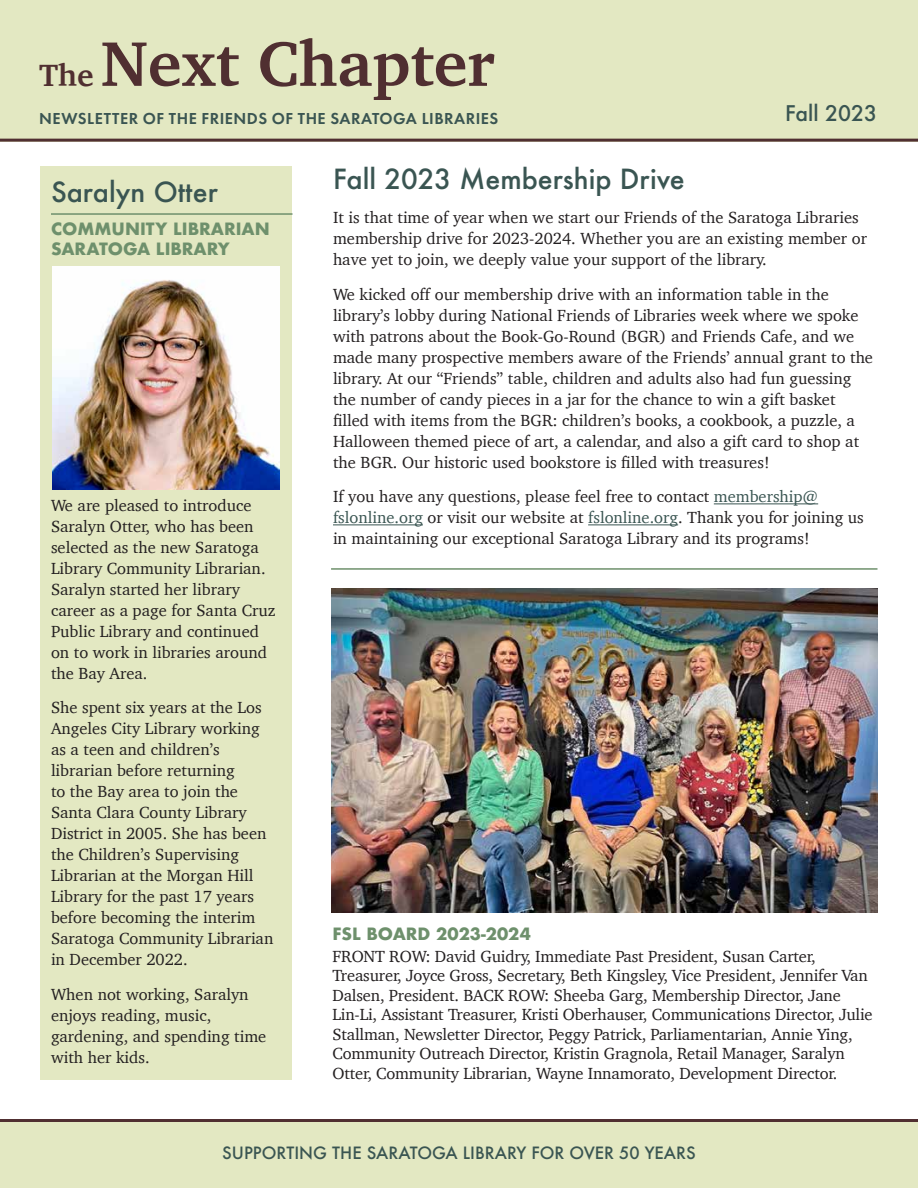
<style>
.page{position:relative;width:918px;height:1188px;background:#fff}
.page>*{position:absolute;margin:0;border:0;box-sizing:border-box;transform-origin:0 0}
.Body{font:700 64.5px "Charter";color:#502f31}
.Head{font:500 27px "Futura";color:#3a5552}
.t1{font:500 21px "Futura";color:#3a5552}
.Body-2{font:16.5px/21px "Charter";color:#231f20}
.Head_Underline{font:16.5px/19.5px "Charter";letter-spacing:-.01em;color:#231f20}
.Head_Underline-2{font:700 16.5px/19.5px "Futura";color:#6e906c}
.Body-3{font:600 16.5px "Futura PT";letter-spacing:.03em;color:#3a5552}
.Body-4{font:500 16.5px "Futura";color:#3a5552}
.s1{font-size:31.5px}
.s2{color:#3a5552}
</style>
<div class="page">
<div style="left:40px;top:166px;width:252px;height:914px;background:#e3e8c2"></div>
<div style="left:0;top:0;width:918px;height:142px;background:#e3e8c2"></div>
<hr style="left:0;top:139px;width:918px;height:3px;background:#502f31">
<div style="left:0;top:1120px;width:918px;height:68px;background:#e3e8c2"></div>
<hr style="left:0;top:1119px;width:918px;height:3px;background:#502f31">
<hr style="left:51px;top:213px;width:241px;height:2px;background:#6e906c">
<img style="left:52px;top:267px;width:227px;height:223px">
<img style="left:331px;top:588px;width:547px;height:325px">
<hr style="left:714px;top:503px;width:104px;height:1px;background:#3a5552">
<hr style="left:333px;top:524px;width:90px;height:1px;background:#3a5552">
<hr style="left:588px;top:524px;width:90px;height:1px;background:#3a5552">
<hr style="left:331px;top:568px;width:547px;height:2px;background:#6e906c">
<p class="Body" style="left:39px;top:8px;width:457px"><span class="s1">The</span> Next Chapter</p>
<p class="Body-3" style="left:39px;top:108px;width:461px">NEWSLETTER OF THE FRIENDS OF THE SARATOGA LIBRARIES</p>
<p class="t1" style="left:785px;top:99px;width:93px">Fall 2023</p>
<p class="Head" style="left:51px;top:173px;width:168px">Saralyn Otter</p>
<p class="Head_Underline-2" style="left:51px;top:219px;width:220px">COMMUNITY LIBRARIAN<br>SARATOGA LIBRARY</p>
<p class="Body-2" style="left:51px;top:494px;width:226px">We are pleased to introduce<br>Saralyn Otter, who has been selected as the new Saratoga<br>Library Community Librarian.<br>Saralyn started her library career as a page for Santa Cruz<br>Public Library and continued on to work in libraries around the Bay Area.</p>
<p class="Body-2" style="left:51px;top:697px;width:224px">She spent six years at the Los<br>Angeles City Library working as a teen and children’s librarian before returning<br>to the Bay area to join the<br>Santa Clara County Library<br>District in 2005. She has been the Children’s Supervising<br>Librarian at the Morgan Hill<br>Library for the past 17 years before becoming the interim<br>Saratoga Community Librarian in December 2022.</p>
<p class="Body-2" style="left:51px;top:983px;width:217px">When not working, Saralyn enjoys reading, music, gardening, and spending time with her kids.</p>
<p class="Head" style="left:333px;top:160px;width:353px">Fall 2023 Membership Drive</p>
<p class="Body-2" style="left:333px;top:207px;width:536px">It is that time of year when we start our Friends of the Saratoga Libraries membership drive for 2023-2024. Whether you are an existing member or have yet to join, we deeply value your support of the library.</p>
<p class="Body-2" style="left:333px;top:283px;width:542px">We kicked off our membership drive with an information table in the library’s lobby during National Friends of Libraries week where we spoke with patrons about the Book-Go-Round (BGR) and Friends Cafe, and we made many prospective members aware of the Friends’ annual grant to the library. At our “Friends” table, children and adults also had fun guessing the number of candy pieces in a jar for the chance to win a gift basket filled with items from the BGR: children’s books, a cookbook, a puzzle, a Halloween themed piece of art, a calendar, and also a gift card to shop at the BGR. Our historic used bookstore is filled with treasures!</p>
<p class="Body-2" style="left:333px;top:486px;width:532px">If you have any questions, please feel free to contact <span class="s2">membership@ fslonline.org</span> or visit our website at <span class="s2">fslonline.org</span>. Thank you for joining us in maintaining our exceptional Saratoga Library and its programs!</p>
<p class="Head_Underline-2" style="left:333px;top:924px;width:200px">FSL BOARD 2023-2024</p>
<p class="Head_Underline" style="left:333px;top:946px;width:542px">FRONT ROW: David Guidry, Immediate Past President, Susan Carter, Treasurer, Joyce Gross, Secretary, Beth Kingsley, Vice President, Jennifer Van Dalsen, President. BACK ROW: Sheeba Garg, Membership Director, Jane Lin-Li, Assistant Treasurer, Kristi Oberhauser, Communications Director, Julie Stallman, Newsletter Director, Peggy Patrick, Parliamentarian, Annie Ying, Community Outreach Director, Kristin Gragnola, Retail Manager, Saralyn Otter, Community Librarian, Wayne Innamorato, Development Director.</p>
<p class="Body-4" style="left:222px;top:1142px;width:475px">SUPPORTING THE SARATOGA LIBRARY FOR OVER 50 YEARS</p>
</div>
